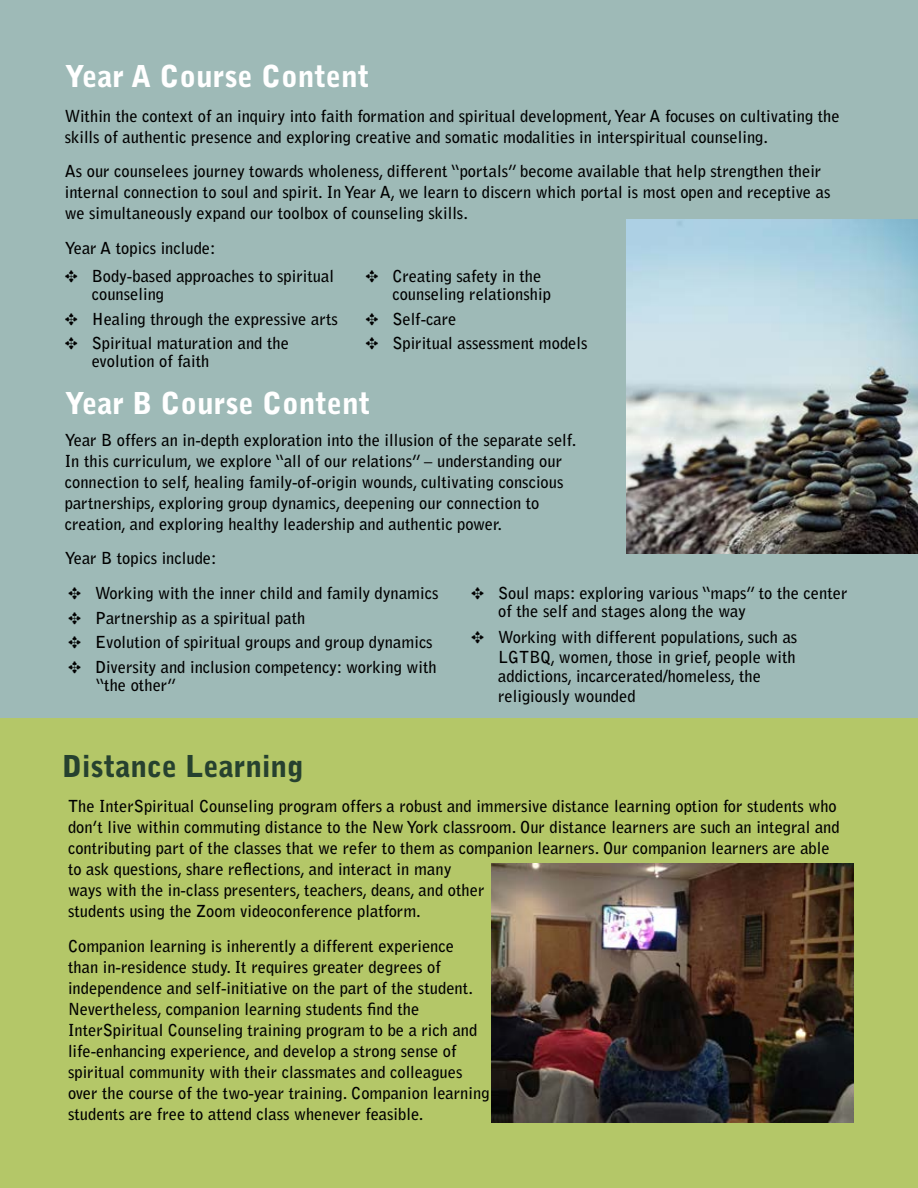
<style>
.page{position:relative;width:918px;height:1188px;background:#fff}
.page>*{position:absolute;margin:0;border:0;box-sizing:border-box;transform-origin:0 0}
.t1{font:900 30px "Bell Gothic Std";color:#fff}
.t2{font:900 30px "Bell Gothic Std";color:#26412f}
.t3{font:700 16.5px/21px "Bell Gothic Std";color:#000}
</style>
<div class="page">
<div style="left:0;top:0;width:918px;height:719px;background:#9ebab7"></div>
<div style="left:0;top:719px;width:918px;height:469px;background:#b4c768"></div>
<img style="left:626px;top:219px;width:292px;height:335px">
<img style="left:492px;top:864px;width:361px;height:258px">
<h1 class="t1" style="left:65px;top:59px;width:306px">Year A Course Content</h1>
<p class="t3" style="left:65px;top:105px;width:776px">Within the context of an inquiry into faith formation and spiritual development, Year A focuses on cultivating the skills of authentic presence and exploring creative and somatic modalities in interspiritual counseling.</p>
<p class="t3" style="left:65px;top:161px;width:767px">As our counselees journey towards wholeness, different “portals” become available that help strengthen their internal connection to soul and spirit. I n Year A, we learn to discern which portal is most open and receptive as we simultaneously expand our toolbox of counseling skills.</p>
<p class="t3" style="left:65px;top:237px;width:152px">Year A topics include:</p>
<p class="t3" style="left:92px;top:267px;width:244px;line-height:18px;text-indent:-27px">✥ Body-based approaches to spiritual counseling</p>
<p class="t3" style="left:65px;top:306px;width:275px;line-height:24.8px">✥ H ealing through the expressive arts ✥ Spiritual maturation and the</p>
<p class="t3" style="left:92px;top:351px;width:119px">evolution of faith</p>
<p class="t3" style="left:392px;top:267px;width:160px;line-height:18px;text-indent:-27px">✥ Creating safety in the counseling relationship</p>
<p class="t3" style="left:365px;top:306px;width:224px;line-height:24.8px">✥ Self-care<br>✥ Spiritual assessment models</p>
<h1 class="t1" style="left:65px;top:386px;width:307px">Year B Course Content</h1>
<p class="t3" style="left:65px;top:430px;width:513px">Year B offers an in-depth exploration into the illusion of the separate self.<br>I n this curriculum, we explore “all of our relations” – understanding our connection to self, healing family-of-origin wounds, cultivating conscious partnerships, exploring group dynamics, deepening our connection to creation, and exploring healthy leadership and authentic power.</p>
<p class="t3" style="left:65px;top:541px;width:375px;line-height:34.5px">Year B topics include:<br>✥ Working with the inner child and family dynamics</p>
<p class="t3" style="left:68px;top:605px;width:370px;line-height:24.8px">✥ Partnership as a spiritual path<br>✥ Evolution of spiritual groups and group dynamics ✥ D iversity and inclusion competency: working with</p>
<p class="t3" style="left:95px;top:675px;width:83px">“the other”</p>
<p class="t3" style="left:498px;top:584px;width:351px;line-height:18px;text-indent:-27px">✥ Soul maps: exploring various “maps” to the center of the self and stages along the way</p>
<p class="t3" style="left:498px;top:628px;width:301px;line-height:19.5px;text-indent:-27px">✥ Working with different populations, such as LGTBQ, women, those in grief, people with addictions, incarcerated/homeless, the religiously wounded</p>
<h1 class="t2" style="left:62px;top:749px;width:243px">D istance Learning</h1>
<p class="t3" style="left:68px;top:796px;width:773px">The I nterSpiritual Counseling program offers a robust and immersive distance learning option for students who don’t live within commuting distance to the N ew York classroom. Our distance learners are such an integral and contributing part of the classes that we refer to them as companion learners. Our companion learners are able to ask questions, share reflections, and interact in many<br>ways with the in-class presenters, teachers, deans, and other<br>students using the Zoom videoconference platform.</p>
<p class="t3" style="left:68px;top:935px;width:423px">Companion learning is inherently a different experience<br>than in-residence study. It requires greater degrees of independence and self-initiative on the part of the student.<br>N evertheless, companion learning students find the<br>I nterSpiritual Counseling training program to be a rich and life-enhancing experience, and develop a strong sense of spiritual community with their classmates and colleagues over the course of the two-year training. Companion learning students are free to attend class whenever feasible.</p>
</div>
